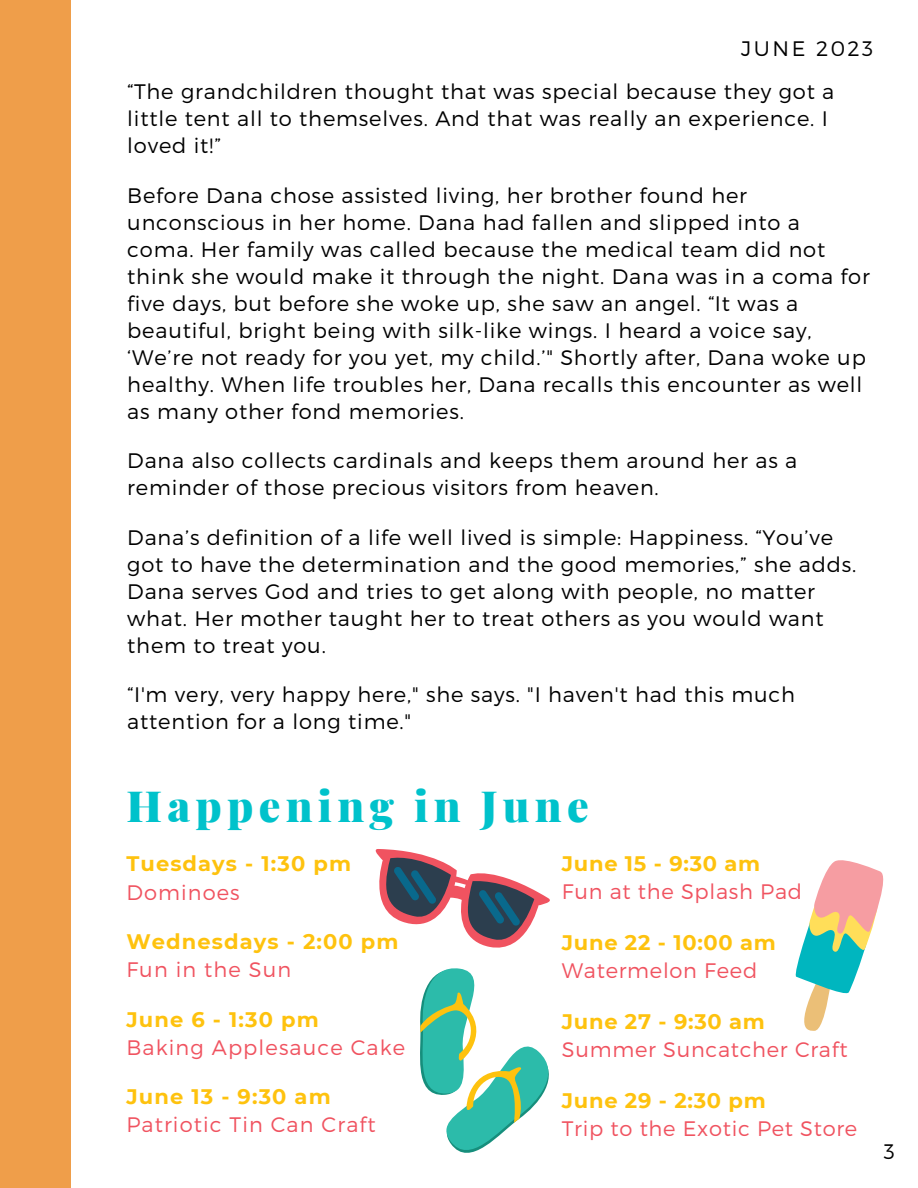
<style>
.page{position:relative;width:918px;height:1188px;background:#fff}
.page>*{position:absolute;margin:0;border:0;box-sizing:border-box;transform-origin:0 0}
.t1{font:900 43.05px "Playfair Display";letter-spacing:.125em;color:#00c2cb}
.t2{font:300 21px/27px "Montserrat";letter-spacing:.04em;color:#000}
.t3{font:300 21px "Montserrat";letter-spacing:.035em;color:#f05360}
.t4{font:300 21px "Montserrat";letter-spacing:.055em;color:#f05360}
.t5{font:700 21px "Montserrat";letter-spacing:.055em;color:#fec20e}
.t6{font:700 21px "Montserrat";letter-spacing:.035em;color:#fec20e}
.t7{font:300 21px "Montserrat";letter-spacing:.12em;color:#000}
</style>
<div class="page">
<div style="left:0;top:0;width:70px;height:1188px;background:#ef9e4a"></div>
<svg style="left:375px;top:849px;width:175px;height:97px"></svg>
<svg style="left:795px;top:860px;width:89px;height:171px"></svg>
<svg style="left:431px;top:946px;width:76px;height:207px"></svg>
<svg style="left:420px;top:980px;width:129px;height:153px"></svg>
<p class="t7" style="left:741px;top:35px;width:133px">JUNE 2023</p>
<p class="t2" style="left:127px;top:77px;width:709px">“The grandchildren thought that was special because they got a little tent all to themselves. And that was really an experience. I loved it!”</p>
<p class="t2" style="left:127px;top:181px;width:744px">Before Dana chose assisted living, her brother found her unconscious in her home. Dana had fallen and slipped into a coma. Her family was called because the medical team did not think she would make it through the night. Dana was in a coma for five days, but before she woke up, she saw an angel. “It was a beautiful, bright being with silk-like wings. I heard a voice say, ‘We’re not ready for you yet, my child.’" Shortly after, Dana woke up healthy. When life troubles her, Dana recalls this encounter as well as many other fond memories.</p>
<p class="t2" style="left:127px;top:446px;width:672px">Dana also collects cardinals and keeps them around her as a reminder of those precious visitors from heaven.</p>
<p class="t2" style="left:127px;top:523px;width:731px">Dana’s definition of a life well lived is simple: Happiness. “You’ve got to have the determination and the good memories,” she adds.</p>
<p class="t2" style="left:127px;top:577px;width:698px">Dana serves God and tries to get along with people, no matter what. Her mother taught her to treat others as you would want them to treat you.</p>
<p class="t2" style="left:127px;top:680px;width:669px">“I'm very, very happy here," she says. "I haven't had this much attention for a long time."</p>
<p class="t1" style="left:126px;top:775px;width:464px">Happening in June</p>
<p class="t5" style="left:126px;top:851px;width:226px">Tuesdays - 1:30 pm</p>
<p class="t4" style="left:126px;top:878px;width:115px">Dominoes</p>
<p class="t5" style="left:126px;top:929px;width:274px">Wednesdays - 2:00 pm</p>
<p class="t4" style="left:126px;top:956px;width:166px">Fun in the Sun</p>
<p class="t5" style="left:126px;top:1006px;width:194px">June 6 - 1:30 pm</p>
<p class="t4" style="left:126px;top:1034px;width:280px">Baking Applesauce Cake</p>
<p class="t5" style="left:126px;top:1084px;width:206px">June 13 - 9:30 am</p>
<p class="t4" style="left:126px;top:1111px;width:251px">Patriotic Tin Can Craft</p>
<p class="t6" style="left:562px;top:851px;width:200px">June 15 - 9:30 am</p>
<p class="t3" style="left:562px;top:878px;width:242px">Fun at the Splash Pad</p>
<p class="t6" style="left:562px;top:930px;width:216px">June 22 - 10:00 am</p>
<p class="t3" style="left:562px;top:957px;width:197px">Watermelon Feed</p>
<p class="t6" style="left:562px;top:1008px;width:205px">June 27 - 9:30 am</p>
<p class="t3" style="left:562px;top:1036px;width:287px">Summer Suncatcher Craft</p>
<p class="t6" style="left:562px;top:1087px;width:205px">June 29 - 2:30 pm</p>
<p class="t3" style="left:562px;top:1115px;width:297px">Trip to the Exotic Pet Store</p>
<p class="t2" style="left:884px;top:1137px;width:13px">3</p>
</div>
